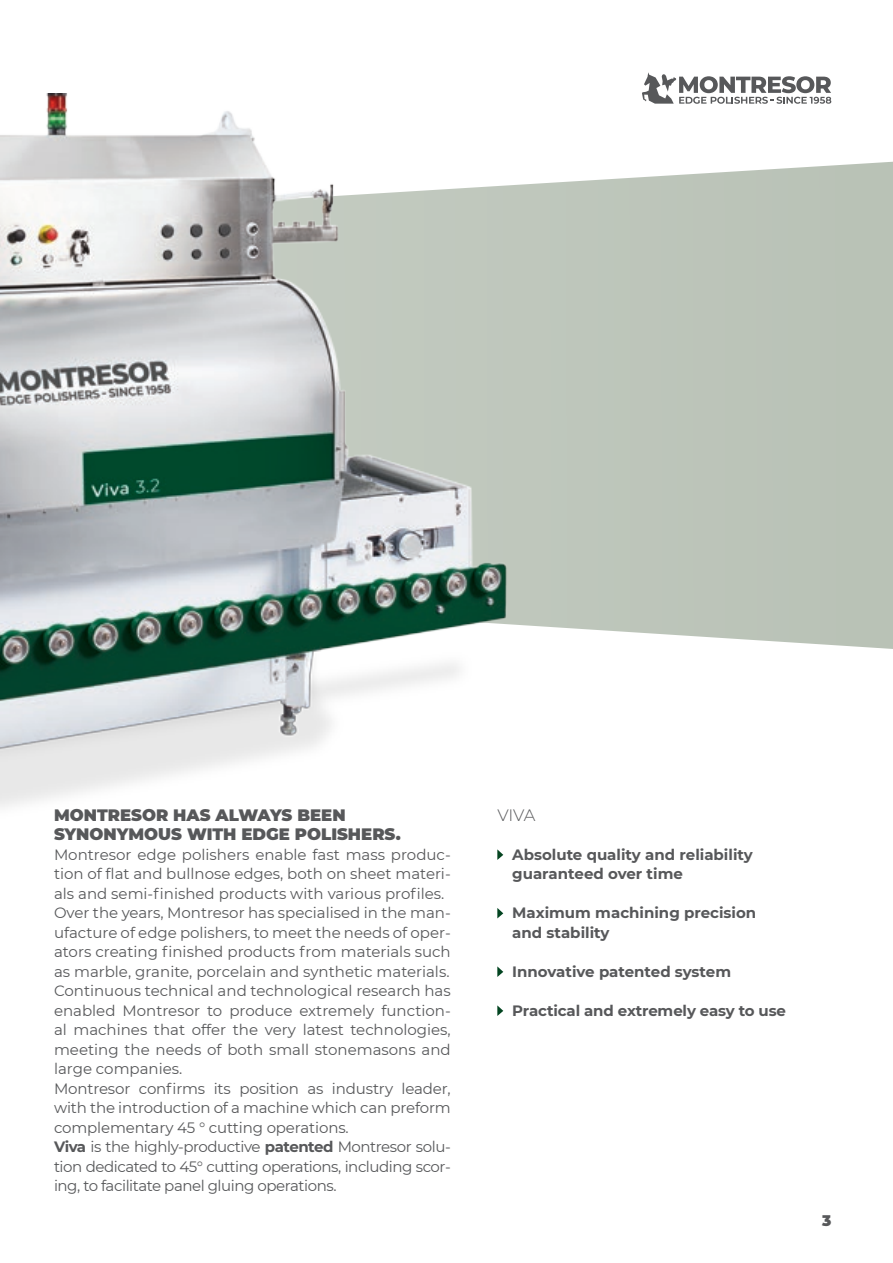
<style>
.page{position:relative;width:893px;height:1263px;background:#fff}
.page>*{position:absolute;margin:0;border:0;box-sizing:border-box;transform-origin:0 0}
.t1{font:900 16.5px/19.5px "Montserrat";color:#57585a}
.t2{font:300 16.5px "Montserrat";color:#57585a}
.t3{font:15px/19.5px "Montserrat";color:#57585a;text-align:justify}
.t4{font:700 15px/19.5px "Montserrat";color:#57585a}
.t5{font:900 15px "Montserrat";color:#57585a}
.s1{font-weight:700}
</style>
<div class="page">
<svg style="left:642px;top:72px;width:189px;height:32px"></svg>
<div style="left:530px;top:161px;width:363px;height:488px;background:#bcc4b9"></div>
<img style="left:0;top:94px;width:530px;height:713px">
<svg style="left:497px;top:849px;width:6px;height:11px"></svg>
<svg style="left:497px;top:908px;width:6px;height:10px"></svg>
<svg style="left:497px;top:966px;width:6px;height:11px"></svg>
<svg style="left:497px;top:1005px;width:6px;height:11px"></svg>
<p class="t1" style="left:54px;top:804px;width:348px">MONTRESOR HAS ALWAYS BEEN<br>SYNONYMOUS WITH EDGE POLISHERS.</p>
<p class="t3" style="left:54px;top:844px;width:398px">Montresor edge polishers enable fast mass produc&shy;tion of flat and bullnose edges, both on sheet materi&shy;als and semi-finished products with various profiles.</p>
<p class="t3" style="left:54px;top:903px;width:398px">Over the years, Montresor has specialised in the man&shy;ufacture of edge polishers, to meet the needs of oper&shy;ators creating finished products from materials such as marble, granite, porcelain and synthetic materials.</p>
<p class="t3" style="left:54px;top:981px;width:398px">Continuous technical and technological research has enabled Montresor to produce extremely function&shy;al machines that offer the very latest technologies, meeting the needs of both small stonemasons and large companies.</p>
<p class="t3" style="left:54px;top:1078px;width:398px">Montresor confirms its position as industry leader, with the introduction of a machine which can preform complementary 45 ° cutting operations.</p>
<p class="t3" style="left:54px;top:1137px;width:398px"><span class="s1">Viva</span> is the highly-productive <span class="s1">patented</span> Montresor solu&shy;tion dedicated to 45° cutting operations, including scor&shy;ing, to facilitate panel gluing operations.</p>
<p class="t2" style="left:497px;top:804px;width:40px">VIVA</p>
<p class="t4" style="left:512px;top:844px;width:242px">Absolute quality and reliability guaranteed over time</p>
<p class="t4" style="left:512px;top:903px;width:246px">Maximum machining precision and stability</p>
<p class="t4" style="left:512px;top:961px;width:220px">Innovative patented system</p>
<p class="t4" style="left:512px;top:1000px;width:275px">Practical and extremely easy to use</p>
<p class="t5" style="left:822px;top:1210px;width:11px">3</p>
</div>
